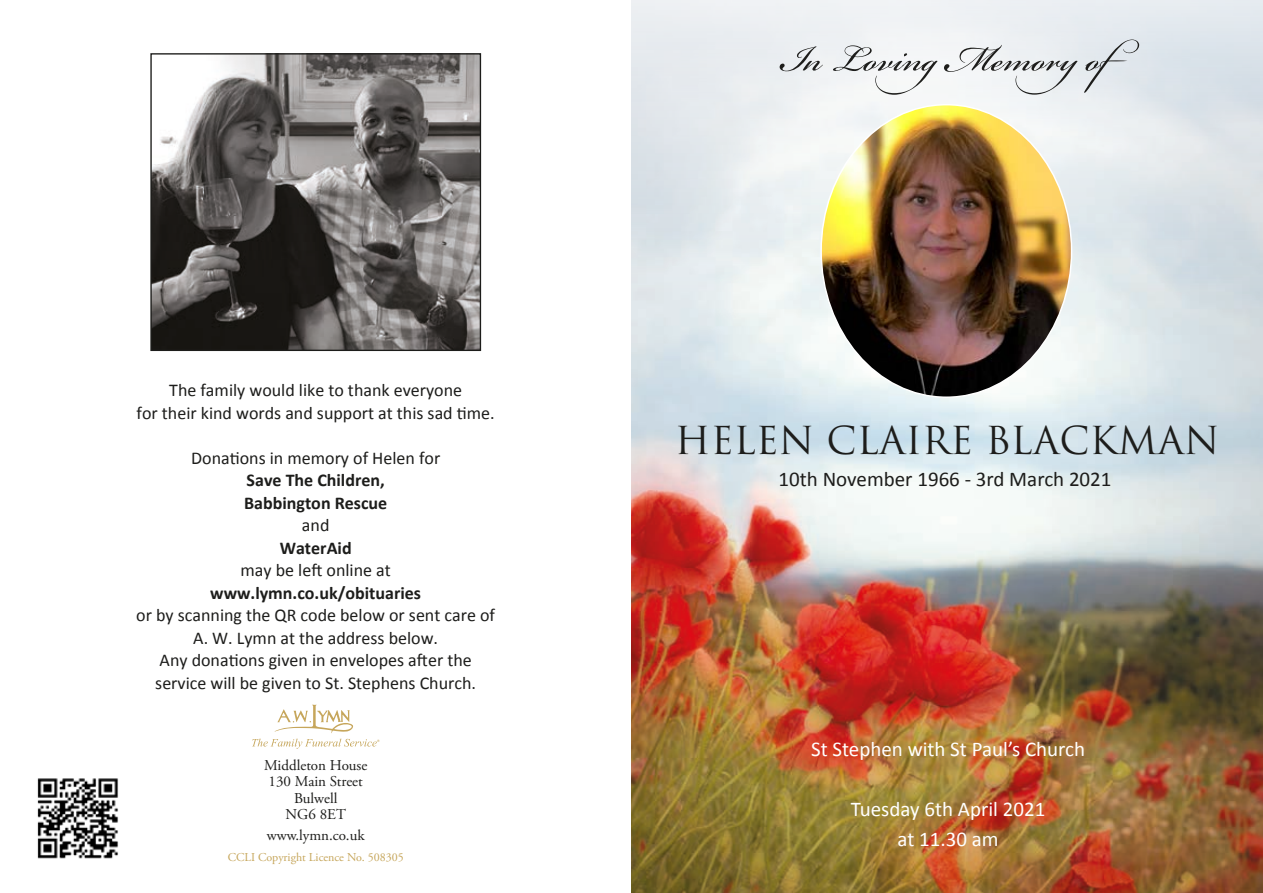
<style>
.page{position:relative;width:1263px;height:893px;background:#fff}
.page>*{position:absolute;margin:0;border:0;box-sizing:border-box;transform-origin:0 0}
.t1{font:55.5px "Bickham Script Pro";color:#1d1d1b}
.t2{font:37.5px "Trajan Pro";color:#1d1d1b}
.t3{font:21px/30px "Calibri";color:#fff;text-align:center}
.t4{font:21px "Calibri";color:#1d1d1b}
.t5{font:18px/22.5px "Calibri";color:#1d1d1b;text-align:center}
.t6{font:700 18px/22.5px "Calibri";color:#1d1d1b}
.t7{font:15px/16.5px "Adobe Garamond Pro";color:#1d1d1b;text-align:center}
.t8{font:12px "Adobe Garamond Pro";color:#c6a65b}
</style>
<div class="page">
<img style="left:631px;top:0;width:632px;height:893px">
<img style="left:821px;top:105px;width:250px;height:292px">
<img style="left:152px;top:55px;width:327px;height:294px">
<div style="left:150px;top:53px;width:331px;height:298px;border:1px solid #1d1d1b"></div>
<svg style="left:252px;top:705px;width:127px;height:44px"></svg>
<img style="left:37px;top:778px;width:82px;height:81px">
<p class="t5" style="left:137px;top:379px;width:360px">The family would like to thank everyone<br>for their kind words and support at this sad time.</p>
<p class="t5" style="left:191px;top:446px;width:251px">Donations in memory of Helen for</p>
<p class="t6" style="left:244px;top:469px;width:145px">Save The Children,<br>Babbington Rescue</p>
<p class="t5" style="left:302px;top:514px;width:29px">and</p>
<p class="t6" style="left:280px;top:536px;width:73px">WaterAid</p>
<p class="t5" style="left:241px;top:559px;width:152px">may be left online at</p>
<p class="t6" style="left:210px;top:581px;width:212px">www.lymn.co.uk/obituaries</p>
<p class="t5" style="left:136px;top:604px;width:360px">or by scanning the QR code below or sent care of A. W. Lymn at the address below.<br>Any donations given in envelopes after the service will be given to St. Stephens Church.</p>
<p class="t7" style="left:264px;top:757px;width:105px">Middleton House<br>130 Main Street<br>Bulwell<br>NG6 8ET</p>
<p class="t7" style="left:267px;top:827px;width:99px">www.lymn.co.uk</p>
<p class="t8" style="left:228px;top:850px;width:178px">CCLI Copyright Licence No. 508305</p>
<h1 class="t1" style="left:781px;top:19px;width:376px">In LovingMemoryof</h1>
<h2 class="t2" style="left:675px;top:417px;width:546px">HELEN CLAIRE BLACKMAN</h2>
<p class="t4" style="left:779px;top:466px;width:334px">10th November 1966 - 3rd March 2021</p>
<p class="t3" style="left:811px;top:734px;width:276px">St Stephen with St Paul’s Church</p>
<p class="t3" style="left:851px;top:794px;width:196px">Tuesday 6th April 2021 at 11.30 am</p>
</div>
